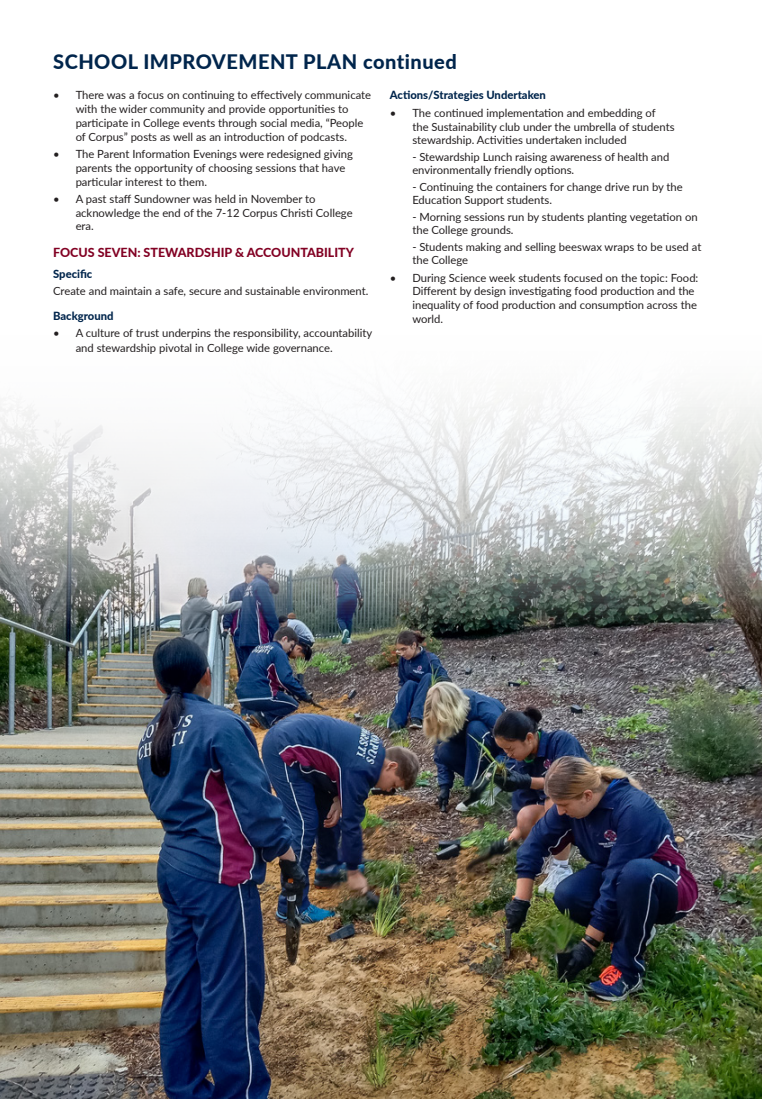
<style>
.page{position:relative;width:762px;height:1099px;background:#fff}
.page>*{position:absolute;margin:0;border:0;box-sizing:border-box;transform-origin:0 0}
.PAGE_HEADER{font:800 20px "Lato";letter-spacing:.025em;color:#00254c}
.t1{font:800 12.5px "Lato";color:#820123}
.t2{font:11.25px/13.8px "Lato";color:#231f20}
.Body_-_white_on_blue{font:800 11.25px "Lato";color:#00254c}
</style>
<div class="page">
<img style="left:0;top:398px;width:762px;height:700px">
<p class="PAGE_HEADER" style="left:53px;top:47px;width:405px">SCHOOL IMPROVEMENT PLAN continued</p>
<p class="t2" style="left:76px;top:88px;width:297px;text-indent:-22px">• There was a focus on continuing to effectively communicate with the wider community and provide opportunities to participate in College events through social media, “People of Corpus” posts as well as an introduction of podcasts.</p>
<p class="t2" style="left:76px;top:147px;width:279px;text-indent:-22px">• The Parent Information Evenings were redesigned giving parents the opportunity of choosing sessions that have particular interest to them.</p>
<p class="t2" style="left:76px;top:191px;width:278px;text-indent:-22px">• A past staff Sundowner was held in November to acknowledge the end of the 7-12 Corpus Christi College era.</p>
<p class="t1" style="left:53px;top:243px;width:302px">FOCUS SEVEN: STEWARDSHIP &amp; ACCOUNTABILITY</p>
<p class="Body_-_white_on_blue" style="left:53px;top:265px;width:41px">Specific</p>
<p class="t2" style="left:53px;top:284px;width:317px">Create and maintain a safe, secure and sustainable environment.</p>
<p class="Body_-_white_on_blue" style="left:53px;top:307px;width:62px">Background</p>
<p class="t2" style="left:76px;top:325px;width:298px;line-height:15px;text-indent:-22px">• A culture of trust underpins the responsibility, accountability and stewardship pivotal in College wide governance.</p>
<p class="Body_-_white_on_blue" style="left:390px;top:87px;width:158px">Actions/Strategies Undertaken</p>
<p class="t2" style="left:412px;top:105px;width:264px;text-indent:-22px">• The continued implementation and embedding of the Sustainability club under the umbrella of students stewardship. Activities undertaken included</p>
<p class="t2" style="left:412px;top:149px;width:259px">- Stewardship Lunch raising awareness of health and environmentally friendly options.</p>
<p class="t2" style="left:412px;top:179px;width:272px">- Continuing the containers for change drive run by the<br>Education Support students.</p>
<p class="t2" style="left:412px;top:209px;width:287px">- Morning sessions run by students planting vegetation on the College grounds.</p>
<p class="t2" style="left:412px;top:239px;width:290px">- Students making and selling beeswax wraps to be used at the College</p>
<p class="t2" style="left:412px;top:270px;width:288px;text-indent:-22px">• During Science week students focused on the topic: Food:<br>Different by design investigating food production and the inequality of food production and consumption across the world.</p>
</div>
